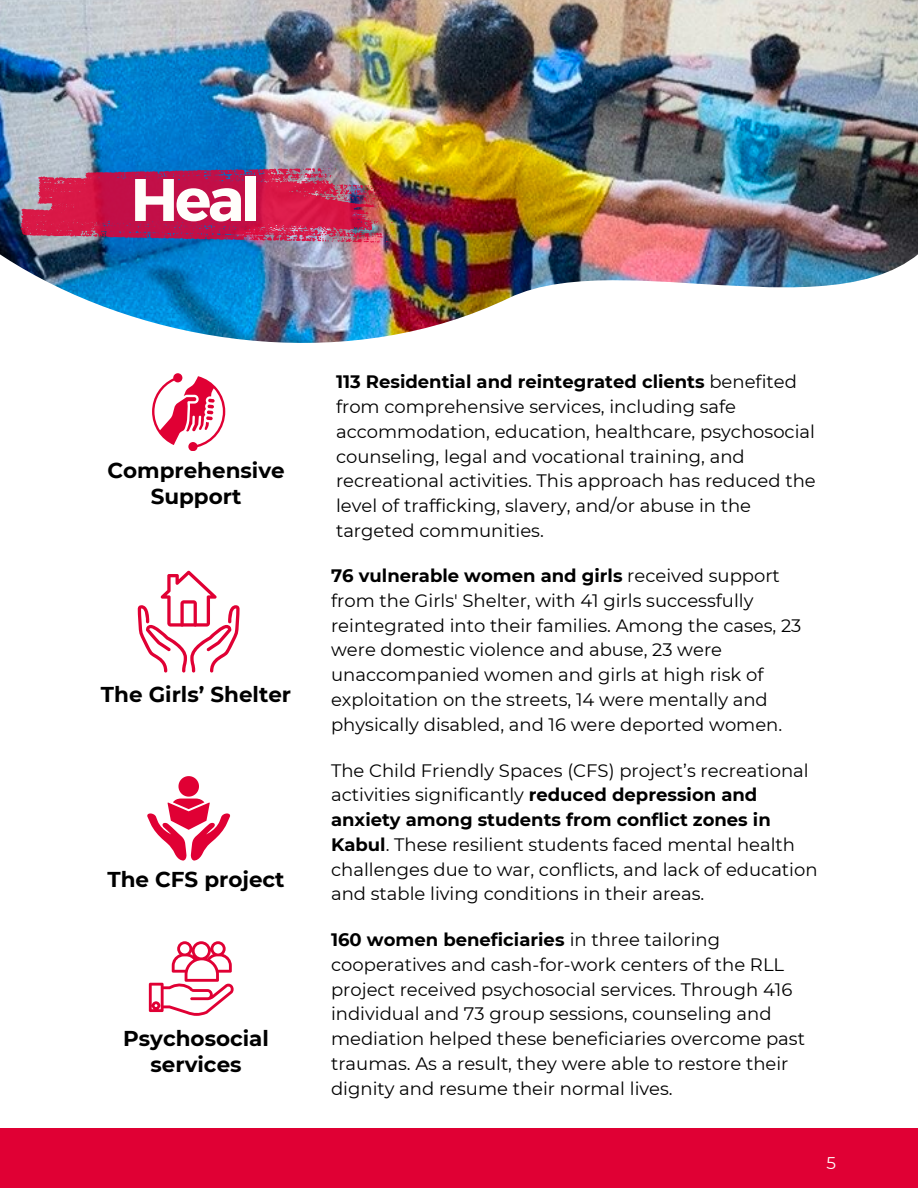
<style>
.page{position:relative;width:918px;height:1188px;background:#fff}
.page>*{position:absolute;margin:0;border:0;box-sizing:border-box;transform-origin:0 0}
.t1{font:700 60px "Montserrat";color:#fffefb}
.t2{font:700 21.45px/25.8px "Montserrat";color:#000;text-align:center}
.t3{font:18px/24.8px "Montserrat";color:#000}
.t4{font:16.95px "Montserrat";color:#fffefb}
.s1{font-weight:700}
</style>
<div class="page">
<img style="left:0;top:0;width:918px;height:343px">
<img style="left:20px;top:168px;width:377px;height:75px">
<div style="left:0;top:1129px;width:918px;height:59px;background:#e00034"></div>
<svg style="left:152px;top:373px;width:73px;height:78px"></svg>
<svg style="left:138px;top:571px;width:102px;height:102px"></svg>
<svg style="left:147px;top:776px;width:84px;height:84px"></svg>
<svg style="left:149px;top:941px;width:85px;height:75px"></svg>
<h1 class="t1" style="left:131px;top:161px;width:131px">Heal</h1>
<p class="t2" style="left:107px;top:457px;width:179px">Comprehensive<br>Support</p>
<h2 class="t2" style="left:101px;top:682px;width:192px">The Girls’ Shelter</h2>
<p class="t2" style="left:107px;top:866px;width:179px">The CFS project</p>
<p class="t2" style="left:123px;top:1025px;width:147px">Psychosocial services</p>
<p class="t3" style="left:336px;top:369px;width:481px"><span class="s1">113 Residential and reintegrated clients</span> benefited from comprehensive services, including safe accommodation, education, healthcare, psychosocial counseling, legal and vocational training, and recreational activities. This approach has reduced the level of trafficking, slavery, and/or abuse in the targeted communities.</p>
<p class="t3" style="left:331px;top:563px;width:472px"><span class="s1">76 vulnerable women and girls</span> received support from the Girls' Shelter, with 41 girls successfully reintegrated into their families. Among the cases, 23 were domestic violence and abuse, 23 were unaccompanied women and girls at high risk of exploitation on the streets, 14 were mentally and physically disabled, and 16 were deported women.</p>
<h2 class="t3" style="left:331px;top:758px;width:488px">The Child Friendly Spaces (CFS) project’s recreational activities significantly <span class="s1">reduced depression and anxiety among students from conflict zones in Kabul</span>. These resilient students faced mental health challenges due to war, conflicts, and lack of education and stable living conditions in their areas.</h2>
<p class="t3" style="left:331px;top:927px;width:475px"><span class="s1">160 women beneficiaries</span> in three tailoring cooperatives and cash-for-work centers of the RLL project received psychosocial services. Through 416 individual and 73 group sessions, counseling and mediation helped these beneficiaries overcome past traumas. As a result, they were able to restore their dignity and resume their normal lives.</p>
<h2 class="t4" style="left:827px;top:1152px;width:11px">5</h2>
</div>
